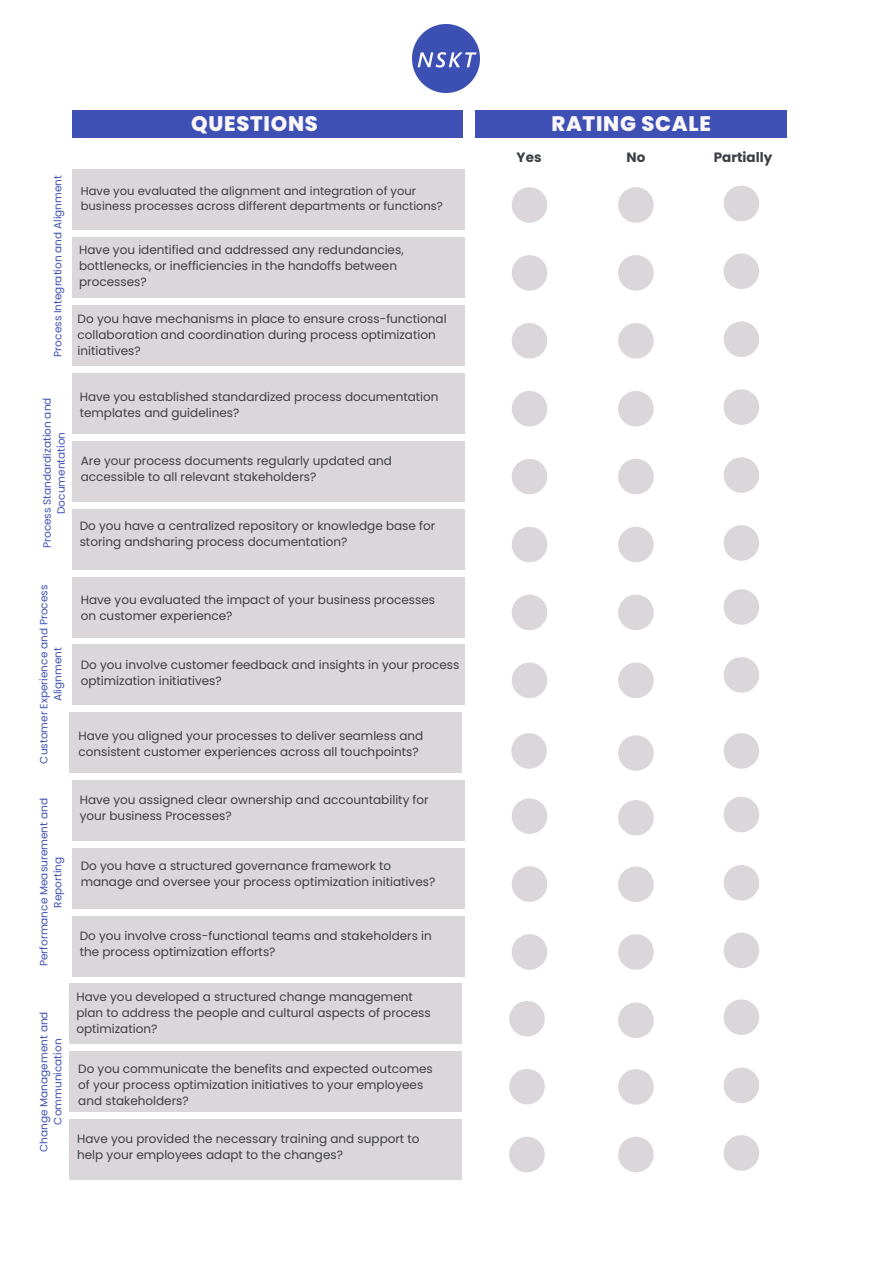
<style>
.page{position:relative;width:894px;height:1264px;background:#fff}
.page>*{position:absolute;margin:0;border:0;box-sizing:border-box;transform-origin:0 0}
.t1{font:800 21px "Poppins";letter-spacing:.035em;color:#faf7f9}
.t2{font:700 13.5px "Poppins";color:#3b3f45}
.t3{font:12px/16px "Poppins";color:#3b3f45}
.t4{font:11.55px/15.5px "Poppins";color:#3b3f45}
.t5{font:10.5px/14px "Poppins";color:#3f50b4;text-align:center}
</style>
<div class="page">
<div style="left:72px;top:110px;width:390px;height:28px;background:#3f50b4"></div>
<div style="left:475px;top:110px;width:311px;height:28px;background:#3f50b4"></div>
<div style="left:72px;top:169px;width:392px;height:60px;background:#dbd6d9"></div>
<svg style="left:723px;top:186px;width:36px;height:35px"></svg>
<svg style="left:618px;top:187px;width:35px;height:36px"></svg>
<svg style="left:512px;top:187px;width:35px;height:36px"></svg>
<div style="left:72px;top:237px;width:392px;height:60px;background:#dbd6d9"></div>
<svg style="left:723px;top:253px;width:36px;height:36px"></svg>
<svg style="left:618px;top:255px;width:35px;height:36px"></svg>
<svg style="left:512px;top:255px;width:35px;height:36px"></svg>
<div style="left:72px;top:305px;width:392px;height:60px;background:#dbd6d9"></div>
<svg style="left:723px;top:321px;width:36px;height:36px"></svg>
<svg style="left:618px;top:323px;width:35px;height:35px"></svg>
<svg style="left:512px;top:323px;width:35px;height:35px"></svg>
<div style="left:72px;top:373px;width:392px;height:60px;background:#dbd6d9"></div>
<svg style="left:723px;top:389px;width:36px;height:36px"></svg>
<svg style="left:618px;top:391px;width:35px;height:35px"></svg>
<svg style="left:512px;top:391px;width:35px;height:35px"></svg>
<div style="left:72px;top:441px;width:392px;height:60px;background:#dbd6d9"></div>
<svg style="left:723px;top:457px;width:36px;height:36px"></svg>
<svg style="left:618px;top:459px;width:35px;height:35px"></svg>
<svg style="left:512px;top:459px;width:35px;height:35px"></svg>
<div style="left:72px;top:509px;width:392px;height:60px;background:#dbd6d9"></div>
<svg style="left:723px;top:525px;width:36px;height:35px"></svg>
<svg style="left:618px;top:527px;width:35px;height:35px"></svg>
<svg style="left:512px;top:527px;width:35px;height:35px"></svg>
<div style="left:72px;top:577px;width:392px;height:60px;background:#dbd6d9"></div>
<svg style="left:723px;top:589px;width:36px;height:35px"></svg>
<svg style="left:618px;top:594px;width:35px;height:36px"></svg>
<svg style="left:512px;top:594px;width:35px;height:36px"></svg>
<div style="left:72px;top:645px;width:392px;height:60px;background:#dbd6d9"></div>
<svg style="left:723px;top:657px;width:36px;height:35px"></svg>
<svg style="left:618px;top:662px;width:35px;height:36px"></svg>
<svg style="left:512px;top:662px;width:35px;height:36px"></svg>
<div style="left:69px;top:712px;width:392px;height:60px;background:#dbd6d9"></div>
<svg style="left:723px;top:733px;width:36px;height:35px"></svg>
<svg style="left:618px;top:735px;width:35px;height:35px"></svg>
<svg style="left:511px;top:733px;width:35px;height:35px"></svg>
<div style="left:72px;top:780px;width:392px;height:60px;background:#dbd6d9"></div>
<svg style="left:723px;top:797px;width:36px;height:35px"></svg>
<svg style="left:618px;top:800px;width:35px;height:35px"></svg>
<svg style="left:512px;top:798px;width:35px;height:35px"></svg>
<div style="left:72px;top:848px;width:392px;height:60px;background:#dbd6d9"></div>
<svg style="left:723px;top:865px;width:36px;height:35px"></svg>
<svg style="left:618px;top:866px;width:35px;height:36px"></svg>
<svg style="left:512px;top:866px;width:35px;height:35px"></svg>
<div style="left:72px;top:916px;width:392px;height:60px;background:#dbd6d9"></div>
<svg style="left:723px;top:932px;width:36px;height:36px"></svg>
<svg style="left:618px;top:934px;width:35px;height:35px"></svg>
<svg style="left:512px;top:934px;width:35px;height:35px"></svg>
<div style="left:69px;top:983px;width:392px;height:60px;background:#dbd6d9"></div>
<svg style="left:723px;top:999px;width:36px;height:35px"></svg>
<svg style="left:618px;top:1002px;width:35px;height:36px"></svg>
<svg style="left:509px;top:1001px;width:35px;height:35px"></svg>
<div style="left:69px;top:1051px;width:392px;height:60px;background:#dbd6d9"></div>
<svg style="left:723px;top:1067px;width:36px;height:36px"></svg>
<svg style="left:618px;top:1069px;width:35px;height:35px"></svg>
<svg style="left:509px;top:1069px;width:35px;height:35px"></svg>
<div style="left:69px;top:1119px;width:392px;height:60px;background:#dbd6d9"></div>
<svg style="left:723px;top:1135px;width:36px;height:35px"></svg>
<svg style="left:618px;top:1137px;width:35px;height:35px"></svg>
<svg style="left:509px;top:1137px;width:35px;height:35px"></svg>
<img style="left:412px;top:25px;width:67px;height:67px">
<h1 class="t1" style="left:191px;top:109px;width:128px">QUESTIONS</h1>
<h2 class="t5" style="left:51px;top:356px;width:183px;rotate:-90deg">Process Integration and Alignment</h2>
<p class="t5" style="left:40px;top:548px;width:152px;rotate:-90deg">Process Standardization and<br>Documentation</p>
<h3 class="t5" style="left:37px;top:763px;width:180px;rotate:-90deg">Customer Experience and Process<br>Alignment</h3>
<h3 class="t5" style="left:37px;top:966px;width:169px;rotate:-90deg">Performance Measurement and</h3>
<p class="t5" style="left:51px;top:907px;width:52px;rotate:-90deg">Reporting</p>
<p class="t5" style="left:37px;top:1151px;width:142px;rotate:-90deg">Change Management and<br>Communication</p>
<h3 class="t4" style="left:81px;top:183px;width:363px">Have you evaluated the alignment and integration of your business processes across different departments or functions?</h3>
<h3 class="t3" style="left:79px;top:241px;width:326px">Have you identified and addressed any redundancies, bottlenecks, or inefficiencies in the handoffs between processes?</h3>
<p class="t3" style="left:78px;top:311px;width:370px">Do you have mechanisms in place to ensure cross-functional collaboration and coordination during process optimization initiatives?</p>
<h3 class="t3" style="left:80px;top:388px;width:360px">Have you established standardized process documentation templates and guidelines?</h3>
<h3 class="t3" style="left:81px;top:453px;width:313px">Are your process documents regularly updated and accessible to all relevant stakeholders?</h3>
<h3 class="t3" style="left:80px;top:518px;width:357px">Do you have a centralized repository or knowledge base for storing andsharing process documentation?</h3>
<p class="t3" style="left:81px;top:592px;width:356px">Have you evaluated the impact of your business processes on customer experience?</p>
<h3 class="t3" style="left:81px;top:657px;width:380px">Do you involve customer feedback and insights in your process optimization initiatives?</h3>
<h3 class="t3" style="left:78px;top:727px;width:346px">Have you aligned your processes to deliver seamless and consistent customer experiences across all touchpoints?</h3>
<h3 class="t3" style="left:80px;top:792px;width:350px">Have you assigned clear ownership and accountability for your business Processes?</h3>
<p class="t3" style="left:81px;top:858px;width:356px">Do you have a structured governance framework to manage and oversee your process optimization initiatives?</p>
<h3 class="t3" style="left:80px;top:928px;width:353px">Do you involve cross-functional teams and stakeholders in the process optimization efforts?</h3>
<h3 class="t3" style="left:76px;top:988px;width:356px">Have you developed a structured change management plan to address the people and cultural aspects of process optimization?</h3>
<h3 class="t3" style="left:78px;top:1060px;width:356px">Do you communicate the benefits and expected outcomes of your process optimization initiatives to your employees and stakeholders?</h3>
<h3 class="t3" style="left:77px;top:1130px;width:344px">Have you provided the necessary training and support to help your employees adapt to the changes?</h3>
<p class="t2" style="left:516px;top:147px;width:26px">Yes</p>
<h3 class="t1" style="left:551px;top:109px;width:161px">RATING SCALE</h3>
<p class="t2" style="left:626px;top:147px;width:20px">No</p>
<h1 class="t2" style="left:713px;top:147px;width:60px">Partially</h1>
</div>
